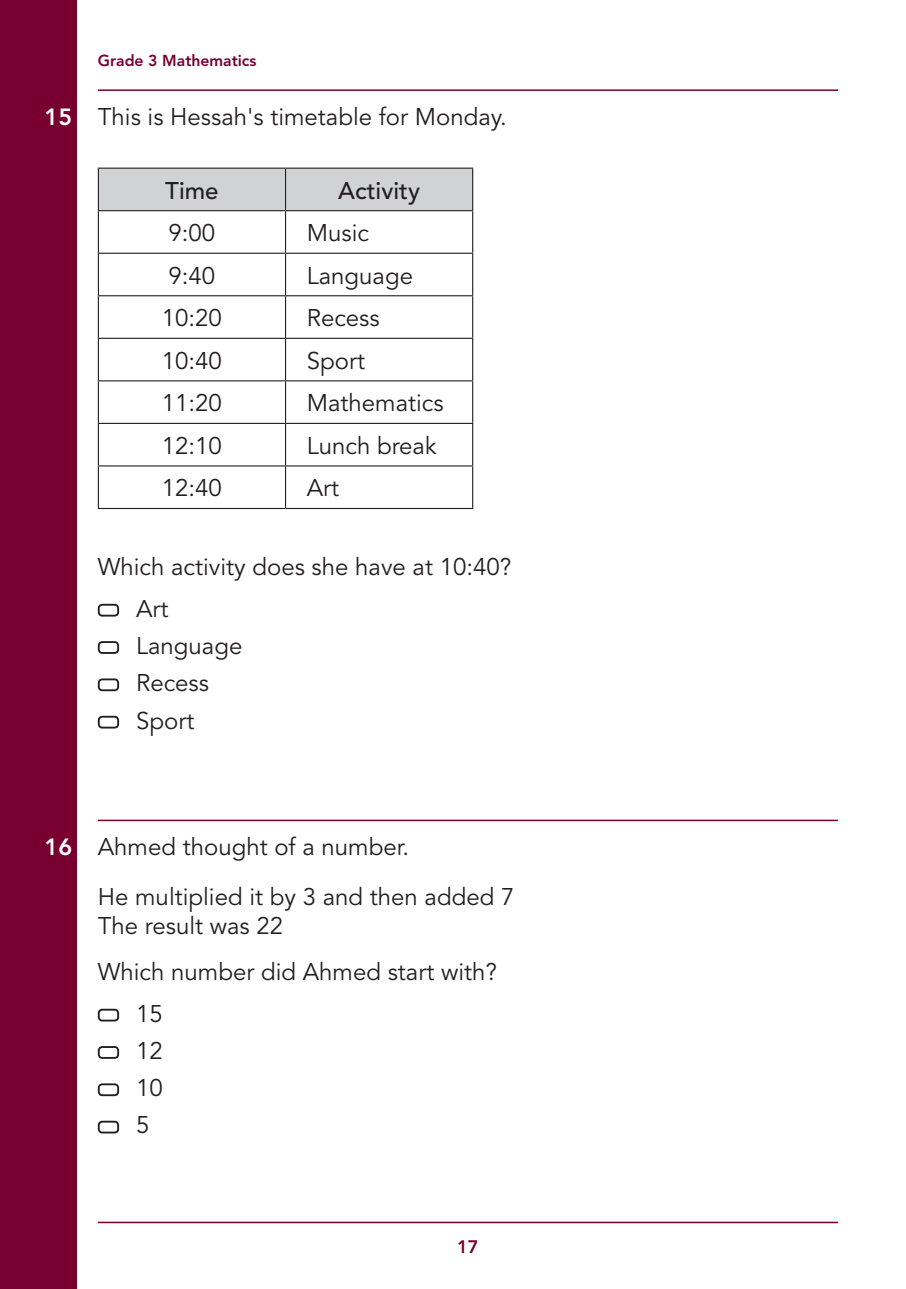
<style>
.page{position:relative;width:906px;height:1289px;background:#fff}
.page>*{position:absolute;margin:0;border:0;box-sizing:border-box;transform-origin:0 0}
.t1{font:24px/37.3px "Avenir LT Std";color:#231f20}
.t2{font:500 24px "Avenir LT Std";color:#231f20}
.t3{font:800 23.25px "Avenir LT Std";color:#fff}
.t4{font:800 18px "Avenir LT Std";color:#780031}
.t5{font:800 15.75px "Avenir LT Std";color:#780031}
</style>
<div class="page">
<hr style="left:98px;top:1221px;width:740px;height:2px;background:#780031">
<div style="left:0;top:0;width:77px;height:1288px;background:#780031"></div>
<hr style="left:98px;top:89px;width:740px;height:2px;background:#780031">
<hr style="left:98px;top:819px;width:740px;height:2px;background:#780031">
<div style="left:99px;top:169px;width:373px;height:41px;background:#d1d2d4"></div>
<hr style="left:98px;top:168px;width:187px;height:1px;background:#231f20">
<hr style="left:98px;top:169px;width:1px;height:41px;background:#231f20">
<hr style="left:285px;top:168px;width:188px;height:1px;background:#231f20">
<hr style="left:285px;top:169px;width:1px;height:41px;background:#231f20">
<hr style="left:472px;top:169px;width:1px;height:41px;background:#231f20">
<hr style="left:98px;top:210px;width:187px;height:1px;background:#231f20">
<hr style="left:98px;top:211px;width:1px;height:42px;background:#231f20">
<hr style="left:285px;top:210px;width:188px;height:1px;background:#231f20">
<hr style="left:285px;top:211px;width:1px;height:42px;background:#231f20">
<hr style="left:472px;top:211px;width:1px;height:42px;background:#231f20">
<hr style="left:98px;top:253px;width:187px;height:1px;background:#231f20">
<hr style="left:98px;top:254px;width:1px;height:41px;background:#231f20">
<hr style="left:285px;top:253px;width:188px;height:1px;background:#231f20">
<hr style="left:285px;top:254px;width:1px;height:41px;background:#231f20">
<hr style="left:472px;top:254px;width:1px;height:41px;background:#231f20">
<hr style="left:98px;top:295px;width:187px;height:1px;background:#231f20">
<hr style="left:98px;top:296px;width:1px;height:42px;background:#231f20">
<hr style="left:285px;top:295px;width:188px;height:1px;background:#231f20">
<hr style="left:285px;top:296px;width:1px;height:42px;background:#231f20">
<hr style="left:472px;top:296px;width:1px;height:42px;background:#231f20">
<hr style="left:98px;top:338px;width:187px;height:1px;background:#231f20">
<hr style="left:98px;top:339px;width:1px;height:41px;background:#231f20">
<hr style="left:285px;top:338px;width:188px;height:1px;background:#231f20">
<hr style="left:285px;top:339px;width:1px;height:41px;background:#231f20">
<hr style="left:472px;top:339px;width:1px;height:41px;background:#231f20">
<hr style="left:98px;top:380px;width:187px;height:1px;background:#231f20">
<hr style="left:98px;top:381px;width:1px;height:42px;background:#231f20">
<hr style="left:285px;top:380px;width:188px;height:1px;background:#231f20">
<hr style="left:285px;top:381px;width:1px;height:42px;background:#231f20">
<hr style="left:472px;top:381px;width:1px;height:42px;background:#231f20">
<hr style="left:98px;top:423px;width:187px;height:1px;background:#231f20">
<hr style="left:98px;top:424px;width:1px;height:41px;background:#231f20">
<hr style="left:285px;top:423px;width:188px;height:1px;background:#231f20">
<hr style="left:285px;top:424px;width:1px;height:41px;background:#231f20">
<hr style="left:472px;top:424px;width:1px;height:41px;background:#231f20">
<hr style="left:98px;top:465px;width:187px;height:1px;background:#231f20">
<hr style="left:98px;top:466px;width:1px;height:42px;background:#231f20">
<hr style="left:285px;top:465px;width:188px;height:1px;background:#231f20">
<hr style="left:285px;top:466px;width:1px;height:42px;background:#231f20">
<hr style="left:472px;top:466px;width:1px;height:42px;background:#231f20">
<hr style="left:98px;top:508px;width:187px;height:1px;background:#231f20">
<hr style="left:285px;top:508px;width:188px;height:1px;background:#231f20">
<div style="left:98px;top:604px;width:21px;height:12px;border:2px solid #231f20;border-radius:4px"></div>
<div style="left:98px;top:641px;width:21px;height:13px;border:2px solid #231f20;border-radius:4px"></div>
<div style="left:98px;top:678px;width:21px;height:13px;border:2px solid #231f20;border-radius:4px"></div>
<div style="left:98px;top:715px;width:21px;height:13px;border:2px solid #231f20;border-radius:4px"></div>
<div style="left:98px;top:1008px;width:21px;height:13px;border:2px solid #231f20;border-radius:4px"></div>
<div style="left:98px;top:1046px;width:21px;height:12px;border:2px solid #231f20;border-radius:4px"></div>
<div style="left:98px;top:1083px;width:21px;height:13px;border:2px solid #231f20;border-radius:4px"></div>
<div style="left:98px;top:1120px;width:21px;height:13px;border:2px solid #231f20;border-radius:4px"></div>
<p class="t3" style="left:45px;top:103px;width:29px">15</p>
<p class="t5" style="left:98px;top:51px;width:160px">Grade 3 Mathematics</p>
<p class="t1" style="left:98px;top:98px;width:410px">This is Hessah s' timetable for Monday.</p>
<p class="t2" style="left:165px;top:176px;width:55px">Time</p>
<p class="t2" style="left:338px;top:176px;width:83px">Activity</p>
<p class="t1" style="left:169px;top:215px;width:48px">9:00</p>
<p class="t1" style="left:307px;top:215px;width:64px">Music</p>
<p class="t1" style="left:169px;top:257px;width:48px">9:40</p>
<p class="t1" style="left:307px;top:257px;width:108px">Language</p>
<p class="t1" style="left:162px;top:300px;width:62px">10:20</p>
<p class="t1" style="left:307px;top:300px;width:74px">Recess</p>
<p class="t1" style="left:162px;top:342px;width:62px">10:40</p>
<p class="t1" style="left:307px;top:342px;width:60px">Sport</p>
<p class="t1" style="left:162px;top:385px;width:62px">11:20</p>
<p class="t1" style="left:307px;top:385px;width:138px">Mathematics</p>
<p class="t1" style="left:162px;top:427px;width:62px">12:10</p>
<p class="t1" style="left:307px;top:427px;width:131px">Lunch break</p>
<p class="t1" style="left:162px;top:470px;width:62px">12:40</p>
<p class="t1" style="left:307px;top:470px;width:34px">Art</p>
<p class="t1" style="left:136px;top:546px;width:377px;line-height:41.5px;text-indent:-38px">Which activity does she have at 10:40?<br>Art</p>
<p class="t1" style="left:136px;top:627px;width:108px">Language<br>Recess<br>Sport</p>
<p class="t3" style="left:45px;top:833px;width:29px">16</p>
<p class="t1" style="left:98px;top:829px;width:313px">Ahmed thought of a number.</p>
<p class="t1" style="left:98px;top:883px;width:418px;line-height:28.8px">He multiplied it by 3 and then added 7<br>The result was 22</p>
<p class="t1" style="left:136px;top:951px;width:362px;line-height:41.5px;text-indent:-38px">Which number did Ahmed start with?<br>15</p>
<p class="t1" style="left:136px;top:1032px;width:28px;text-align:justify">12<br>10<br>5</p>
<p class="t4" style="left:457px;top:1235px;width:23px">17</p>
</div>
